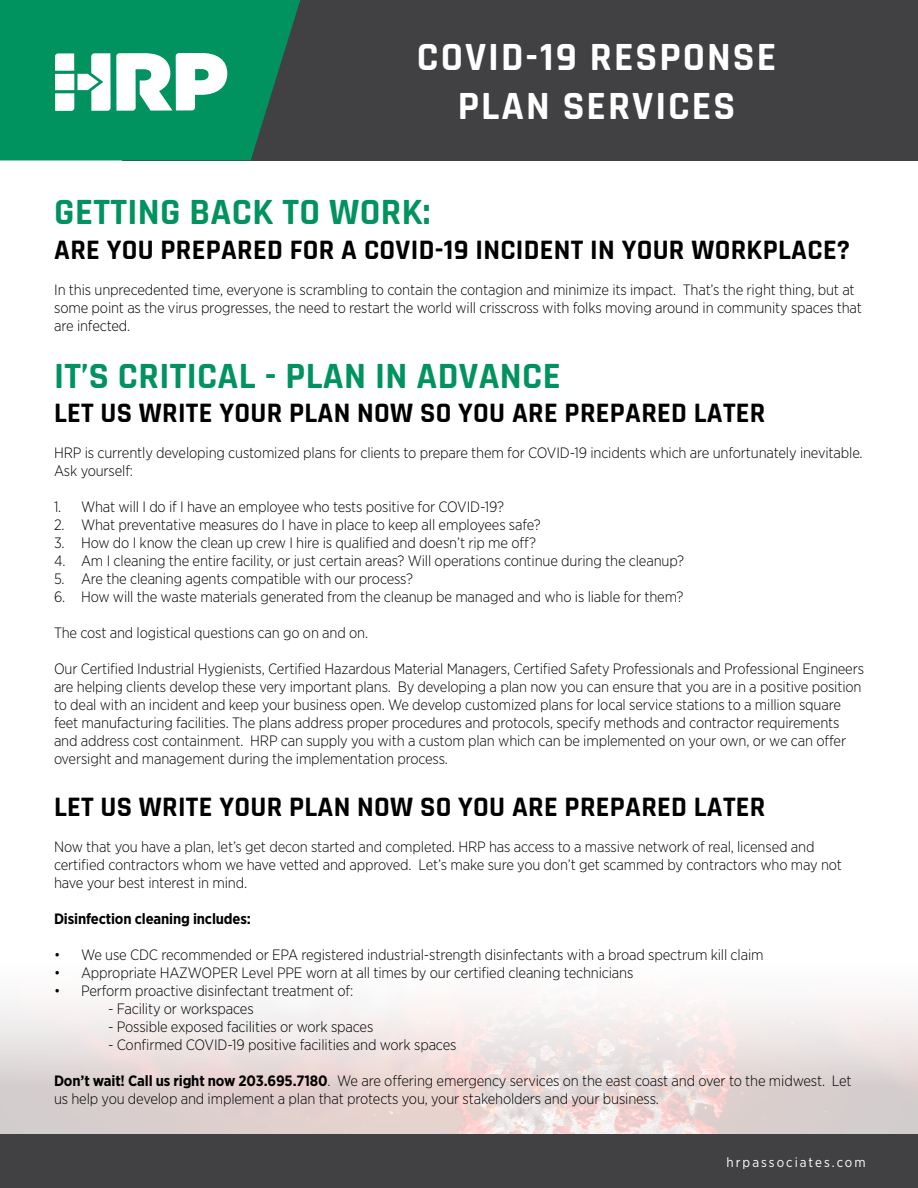
<style>
.page{position:relative;width:918px;height:1188px;background:#fff}
.page>*{position:absolute;margin:0;border:0;box-sizing:border-box;transform-origin:0 0}
.t1{font:700 40.5px/48.6px "Rajdhani";letter-spacing:.05em;color:#fff;text-align:center}
.t2{font:700 37.5px "Rajdhani";letter-spacing:.01em;color:#00935f}
.t3{font:700 28.5px "Rajdhani";letter-spacing:.01em;color:#000}
.t4{font:300 15px/18px "Gotham Narrow";letter-spacing:-.01em;color:#000}
.t5{font:700 15px "Gotham Narrow";letter-spacing:-.01em;color:#000}
.t6{font:13.5px "Gotham Narrow";letter-spacing:.15em;color:#fff}
.s1{font-weight:700}
</style>
<div class="page">
<img style="left:0;top:1003px;width:918px;height:131px">
<div style="left:0;top:1134px;width:918px;height:54px;background:#414042"></div>
<div style="left:122px;top:0;width:796px;height:160px;background:#414042"></div>
<svg style="left:0;top:0;width:300px;height:160px;background:#068a5c"></svg>
<svg style="left:55px;top:53px;width:172px;height:58px"></svg>
<h1 class="t1" style="left:417px;top:34px;width:361px">COVID-19 RESPONSE<br>PLAN SERVICES</h1>
<h2 class="t2" style="left:54px;top:190px;width:378px">GETTING BACK TO WORK:</h2>
<h3 class="t3" style="left:54px;top:232px;width:798px">ARE YOU PREPARED FOR A COVID-19 INCIDENT IN YOUR WORKPLACE?</h3>
<p class="t4" style="left:54px;top:280px;width:809px">In this unprecedented time, everyone is scrambling to contain the contagion and minimize its impact. That’s the right thing, but at some point as the virus progresses, the need to restart the world will crisscross with folks moving around in community spaces that are infected.</p>
<h2 class="t2" style="left:54px;top:353px;width:508px">IT’S CRITICAL - PLAN IN ADVANCE</h2>
<h3 class="t3" style="left:54px;top:396px;width:713px">LET US WRITE YOUR PLAN NOW SO YOU ARE PREPARED LATER</h3>
<p class="t4" style="left:54px;top:444px;width:810px">HRP is currently developing customized plans for clients to prepare them for COVID-19 incidents which are unfortunately inevitable.<br>Ask yourself:</p>
<p class="t4" style="left:54px;top:498px;width:452px">1. What will I do if I have an employee who tests positive for COVID-19?</p>
<p class="t4" style="left:54px;top:516px;width:488px">2. What preventative measures do I have in place to keep all employees safe?</p>
<p class="t4" style="left:54px;top:534px;width:484px">3. How do I know the clean up crew I hire is qualified and doesn’t rip me off?</p>
<p class="t4" style="left:54px;top:552px;width:632px">4. Am I cleaning the entire facility, or just certain areas? Will operations continue during the cleanup?</p>
<p class="t4" style="left:54px;top:570px;width:361px">5. Are the cleaning agents compatible with our process?</p>
<p class="t4" style="left:54px;top:588px;width:631px">6. How will the waste materials generated from the cleanup be managed and who is liable for them?</p>
<p class="t4" style="left:54px;top:624px;width:316px">The cost and logistical questions can go on and on.</p>
<p class="t4" style="left:54px;top:660px;width:812px">Our Certified Industrial Hygienists, Certified Hazardous Material Managers, Certified Safety Professionals and Professional Engineers are helping clients develop these very important plans. By developing a plan now you can ensure that you are in a positive position to deal with an incident and keep your business open. We develop customized plans for local service stations to a million square feet manufacturing facilities. The plans address proper procedures and protocols, specify methods and contractor requirements and address cost containment. HRP can supply you with a custom plan which can be implemented on your own, or we can offer oversight and management during the implementation process.</p>
<h3 class="t3" style="left:54px;top:790px;width:713px">LET US WRITE YOUR PLAN NOW SO YOU ARE PREPARED LATER</h3>
<p class="t4" style="left:54px;top:838px;width:790px">Now that you have a plan, let’s get decon started and completed. HRP has access to a massive network of real, licensed and certified contractors whom we have vetted and approved. Let’s make sure you don’t get scammed by contractors who may not have your best interest in mind.</p>
<p class="t5" style="left:54px;top:910px;width:199px">Disinfection cleaning includes:</p>
<p class="t4" style="left:54px;top:946px;width:711px">• We use CDC recommended or EPA registered industrial-strength disinfectants with a broad spectrum kill claim</p>
<p class="t4" style="left:54px;top:964px;width:581px">• Appropriate HAZWOPER Level PPE worn at all times by our certified cleaning technicians</p>
<p class="t4" style="left:54px;top:982px;width:301px">• Perform proactive disinfectant treatment of:</p>
<p class="t4" style="left:108px;top:1000px;width:147px">- Facility or workspaces</p>
<p class="t4" style="left:108px;top:1018px;width:267px">- Possible exposed facilities or work spaces</p>
<p class="t4" style="left:108px;top:1036px;width:350px">- Confirmed COVID-19 positive facilities and work spaces</p>
<p class="t4" style="left:54px;top:1072px;width:799px"><span class="s1">Don’t wait! Call us right now 203.695.7180</span>. We are offering emergency services on the east coast and over to the midwest. Let us help you develop and implement a plan that protects you, your stakeholders and your business.</p>
<p class="t6" style="left:727px;top:1154px;width:141px">hrpassociates.com</p>
</div>
